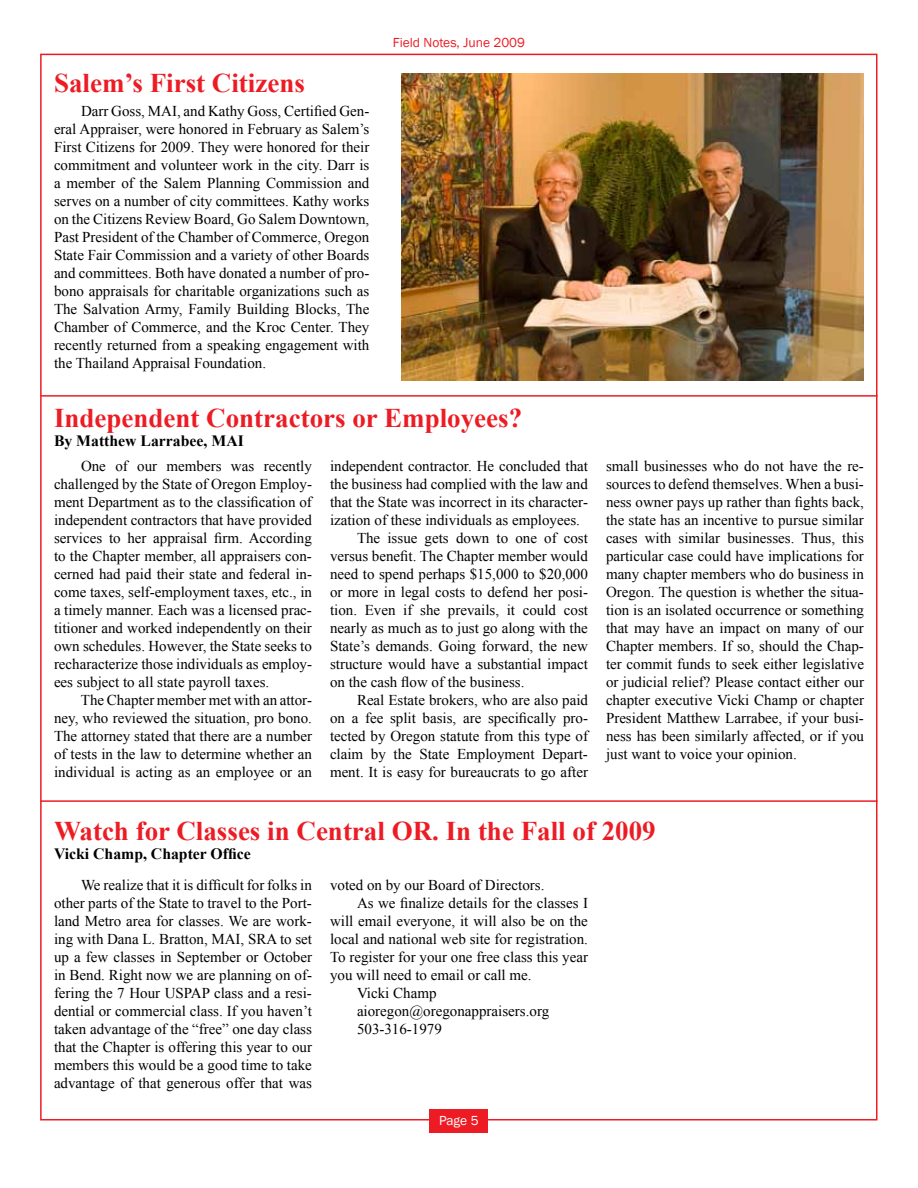
<style>
.page{position:relative;width:918px;height:1188px;background:#fff}
.page>*{position:absolute;margin:0;border:0;box-sizing:border-box;transform-origin:0 0}
.t1{font:700 27px "Times New Roman";color:#ed1c24}
.t2{font:700 15.75px "Times New Roman";color:#000}
.t3{font:15px/18px "Times New Roman";color:#000;text-align:justify}
.t4{font:13.5px "Franklin Gothic";color:#ed1c24}
.t5{font:13.5px "Franklin Gothic";color:#fff}
</style>
<div class="page">
<div style="left:430px;top:1109px;width:58px;height:23px;background:#ed1c24"></div>
<img style="left:401px;top:73px;width:463px;height:307px">
<hr style="left:40px;top:395px;width:838px;height:2px;background:#ed1c24">
<hr style="left:40px;top:800px;width:838px;height:2px;background:#ed1c24">
<h1 class="t1" style="left:54px;top:68px;width:252px">Salem’s First Citizens</h1>
<p class="t3" style="left:54px;top:102px;width:317px;text-indent:27px">Darr Goss, MAI, and Kathy Goss, Certified Gen&shy;eral Appraiser, were honored in February as Salem’s First Citizens for 2009. They were honored for their commitment and volunteer work in the city. Darr is a member of the Salem Planning Commission and serves on a number of city committees. Kathy works on the Citizens Review Board, Go Salem Downtown, Past President of the Chamber of Commerce, Oregon State Fair Commission and a variety of other Boards and committees. Both have donated a number of pro&shy;bono appraisals for charitable organizations such as The Salvation Army, Family Building Blocks, The Chamber of Commerce, and the Kroc Center. They recently returned from a speaking engagement with the Thailand Appraisal Foundation.</p>
<p class="t4" style="left:393px;top:34px;width:134px">Field Notes, June 2009</p>
<h1 class="t1" style="left:54px;top:403px;width:470px">Independent Contractors or Employees?</h1>
<p class="t2" style="left:54px;top:432px;width:191px">By Matthew Larrabee, MAI</p>
<p class="t3" style="left:330px;top:457px;width:260px">independent contractor. He concluded that</p>
<p class="t3" style="left:330px;top:475px;width:259px">the business had complied with the law and</p>
<p class="t3" style="left:330px;top:493px;width:259px">that the State was incorrect in its character-</p>
<p class="t3" style="left:330px;top:511px;width:251px">ization of these individuals as employees.</p>
<p class="t3" style="left:357px;top:529px;width:232px">The issue gets down to one of cost</p>
<p class="t3" style="left:330px;top:547px;width:259px">versus benefit. The Chapter member would</p>
<p class="t3" style="left:330px;top:565px;width:259px">need to spend perhaps $15,000 to $20,000</p>
<p class="t3" style="left:330px;top:583px;width:260px">or more in legal costs to defend her posi-</p>
<p class="t3" style="left:330px;top:601px;width:260px">tion. Even if she prevails, it could cost</p>
<p class="t3" style="left:330px;top:619px;width:259px">nearly as much as to just go along with the</p>
<p class="t3" style="left:330px;top:637px;width:259px">State’s demands. Going forward, the new</p>
<p class="t3" style="left:330px;top:655px;width:260px">structure would have a substantial impact</p>
<p class="t3" style="left:330px;top:673px;width:196px">on the cash flow of the business.</p>
<p class="t3" style="left:357px;top:691px;width:233px">Real Estate brokers, who are also paid</p>
<p class="t3" style="left:330px;top:709px;width:260px">on a fee split basis, are specifically pro-</p>
<p class="t3" style="left:330px;top:727px;width:260px">tected by Oregon statute from this type of</p>
<p class="t3" style="left:330px;top:745px;width:259px">claim by the State Employment Depart-</p>
<p class="t3" style="left:330px;top:763px;width:260px">ment. It is easy for bureaucrats to go after</p>
<p class="t3" style="left:54px;top:457px;width:260px;text-indent:27px">One of our members was recently challenged by the State of Oregon Employ&shy;ment Department as to the classification of independent contractors that have provided services to her appraisal firm. According to the Chapter member, all appraisers con&shy;cerned had paid their state and federal in&shy;come taxes, self-employment taxes, etc., in a timely manner. Each was a licensed prac&shy;titioner and worked independently on their own schedules. However, the State seeks to recharacterize those individuals as employ&shy;ees subject to all state payroll taxes.</p>
<p class="t3" style="left:54px;top:691px;width:260px;text-indent:27px">The Chapter member met with an attor&shy;ney, who reviewed the situation, pro bono.<br>The attorney stated that there are a number of tests in the law to determine whether an individual is acting as an employee or an</p>
<p class="t3" style="left:606px;top:457px;width:260px">small businesses who do not have the re&shy;sources to defend themselves. When a busi&shy;ness owner pays up rather than fights back, the state has an incentive to pursue similar cases with similar businesses. Thus, this particular case could have implications for many chapter members who do business in Oregon. The question is whether the situa&shy;tion is an isolated occurrence or something that may have an impact on many of our Chapter members. If so, should the Chap&shy;ter commit funds to seek either legislative or judicial relief? Please contact either our chapter executive Vicki Champ or chapter President Matthew Larrabee, if your busi&shy;ness has been similarly affected, or if you just want to voice your opinion.</p>
<h1 class="t1" style="left:54px;top:815px;width:603px">Watch for Classes in Central OR. In the Fall of 2009</h1>
<p class="t2" style="left:54px;top:844px;width:198px">Vicki Champ, Chapter Office</p>
<p class="t3" style="left:54px;top:876px;width:260px;text-indent:27px">We realize that it is difficult for folks in other parts of the State to travel to the Port&shy;land Metro area for classes. We are work&shy;ing with Dana L. Bratton, MAI, SRA to set up a few classes in September or October in Bend. Right now we are planning on of&shy;fering the 7 Hour USPAP class and a resi&shy;dential or commercial class. If you haven’t taken advantage of the “free” one day class that the Chapter is offering this year to our members this would be a good time to take advantage of that generous offer that was</p>
<p class="t3" style="left:330px;top:876px;width:216px">voted on by our Board of Directors.</p>
<p class="t3" style="left:357px;top:894px;width:232px">As we finalize details for the classes I</p>
<p class="t3" style="left:330px;top:912px;width:259px">will email everyone, it will also be on the</p>
<p class="t3" style="left:330px;top:930px;width:260px">local and national web site for registration.</p>
<p class="t3" style="left:330px;top:948px;width:260px">To register for your one free class this year</p>
<p class="t3" style="left:330px;top:966px;width:203px">you will need to email or call me.</p>
<p class="t3" style="left:357px;top:984px;width:81px">Vicki Champ</p>
<p class="t3" style="left:357px;top:1002px;width:194px">aioregon@oregonappraisers.org</p>
<p class="t3" style="left:357px;top:1020px;width:86px">503-316-1979</p>
<p class="t5" style="left:439px;top:1112px;width:41px">Page 5</p>
</div>
